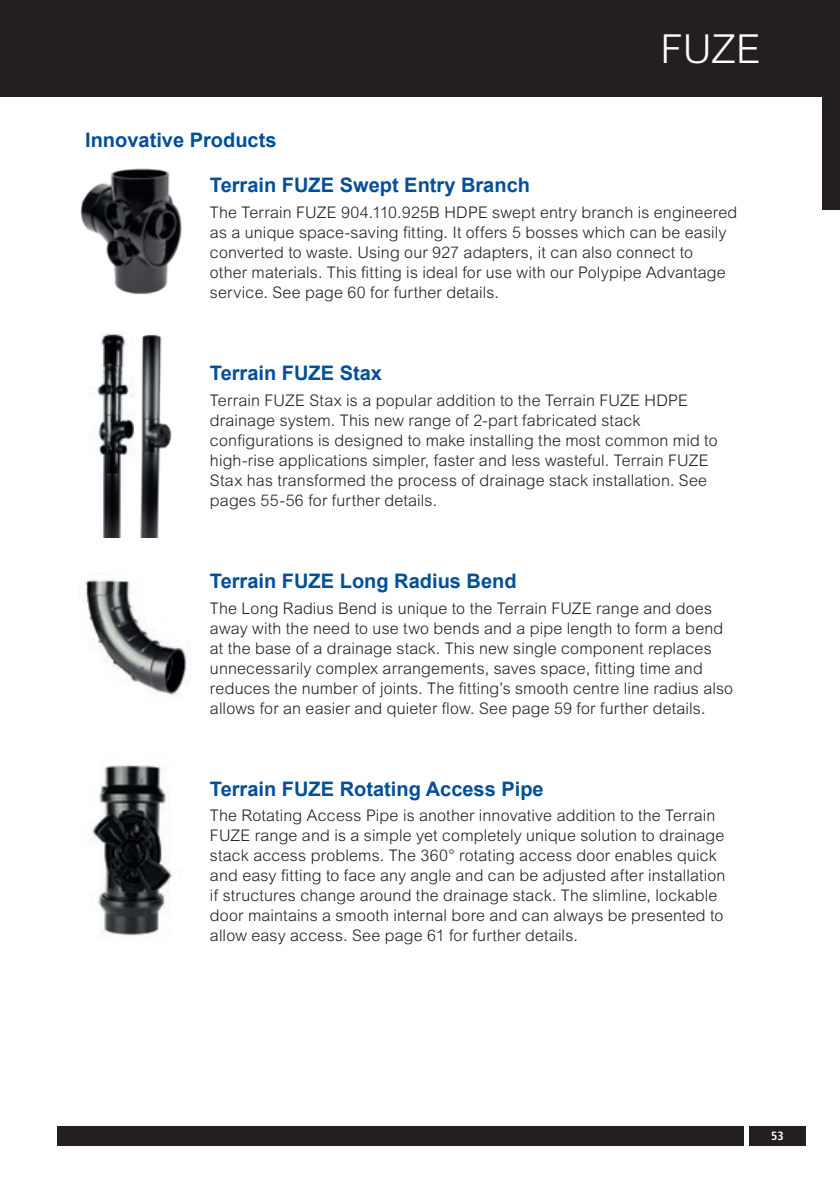
<style>
.page{position:relative;width:840px;height:1191px;background:#fff}
.page>*{position:absolute;margin:0;border:0;box-sizing:border-box;transform-origin:0 0}
.t1{font:300 40px "Arial MT Std";color:#fff}
.t2{font:700 20px "Arial";color:#014f9a}
.t3{font:300 16px/20px "Arial MT Std";letter-spacing:.01em;color:#231f20}
.t4{font:700 condensed 12px "Frutiger LT Std";color:#fff}
</style>
<div class="page">
<div style="left:0;top:0;width:839px;height:96px;background:#231f20"></div>
<div style="left:822px;top:96px;width:17px;height:114px;background:#231f20"></div>
<div style="left:57px;top:1125px;width:686px;height:20px;background:#231f20"></div>
<div style="left:748px;top:1125px;width:57px;height:20px;background:#231f20"></div>
<img style="left:80px;top:168px;width:102px;height:126px">
<img style="left:83px;top:579px;width:107px;height:118px">
<img style="left:89px;top:765px;width:83px;height:171px">
<img style="left:97px;top:333px;width:30px;height:205px">
<img style="left:127px;top:334px;width:45px;height:204px">
<h1 class="t1" style="left:660px;top:26px;width:101px">FUZE</h1>
<p class="t2" style="left:85px;top:127px;width:193px">Innovative Products</p>
<p class="t2" style="left:210px;top:172px;width:321px">Terrain FUZE Swept Entry Branch</p>
<p class="t3" style="left:210px;top:202px;width:528px">The Terrain FUZE 904.110.925B HDPE swept entry branch is engineered as a unique space-saving fitting. It offers 5 bosses which can be easily converted to waste. Using our 927 adapters, it can also connect to<br>other materials. This fitting is ideal for use with our Polypipe Advantage service. See page 60 for further details.</p>
<p class="t2" style="left:210px;top:360px;width:173px">Terrain FUZE Stax</p>
<p class="t3" style="left:210px;top:390px;width:509px">Terrain FUZE Stax is a popular addition to the Terrain FUZE HDPE drainage system. This new range of 2-part fabricated stack configurations is designed to make installing the most common mid to high-rise applications simpler, faster and less wasteful. Terrain FUZE Stax has transformed the process of drainage stack installation. See pages 55-56 for further details.</p>
<p class="t2" style="left:210px;top:567px;width:308px">Terrain FUZE Long Radius Bend</p>
<p class="t3" style="left:210px;top:598px;width:524px">The Long Radius Bend is unique to the Terrain FUZE range and does away with the need to use two bends and a pipe length to form a bend at the base of a drainage stack. This new single component replaces unnecessarily complex arrangements, saves space, fitting time and reduces the number of joints. The fitting’s smooth centre line radius also allows for an easier and quieter flow. See page 59 for further details.</p>
<p class="t2" style="left:210px;top:775px;width:335px">Terrain FUZE Rotating Access Pipe</p>
<p class="t3" style="left:210px;top:805px;width:516px">The Rotating Access Pipe is another innovative addition to the Terrain FUZE range and is a simple yet completely unique solution to drainage stack access problems. The 360° rotating access door enables quick and easy fitting to face any angle and can be adjusted after installation if structures change around the drainage stack. The slimline, lockable door maintains a smooth internal bore and can always be presented to allow easy access. See page 61 for further details.</p>
<p class="t4" style="left:770px;top:1128px;width:14px">53</p>
</div>
